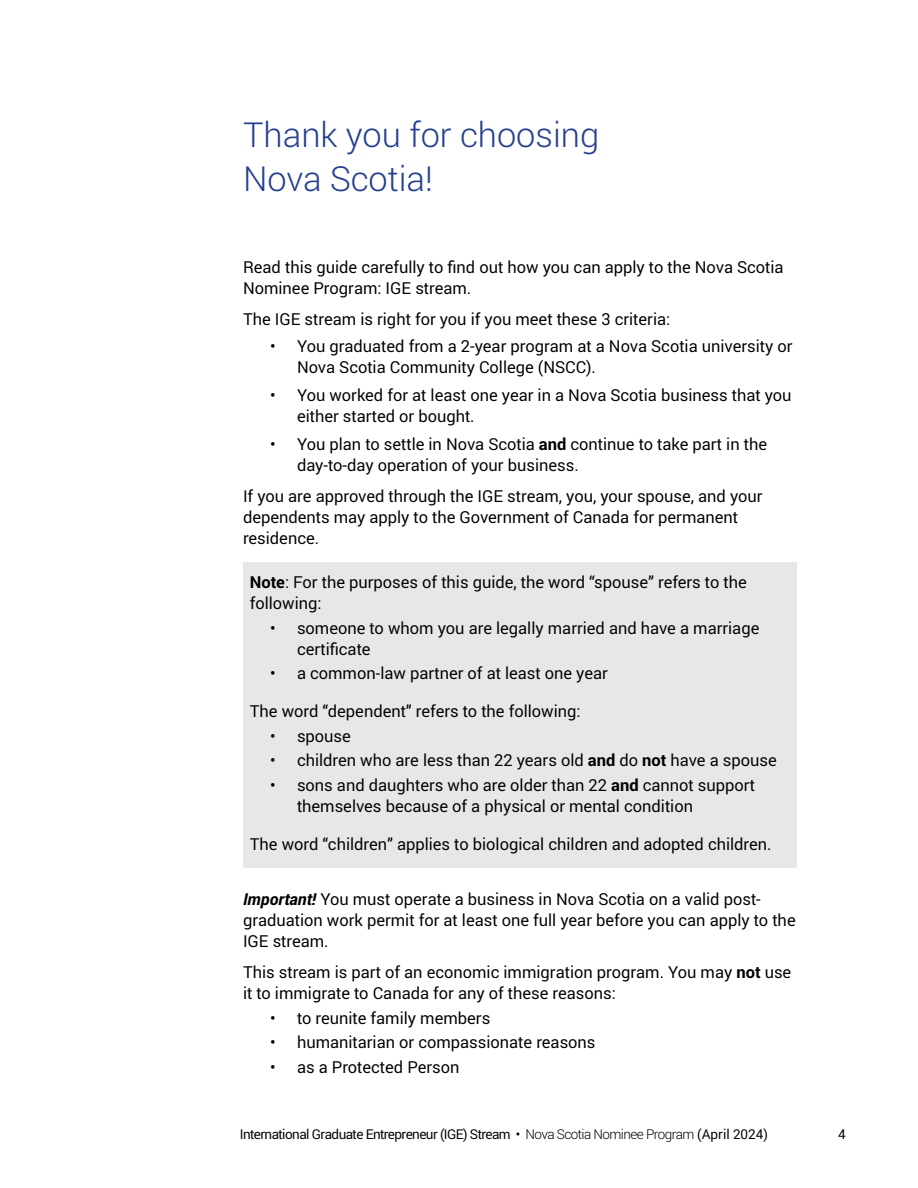
<style>
.page{position:relative;width:918px;height:1188px;background:#fff}
.page>*{position:absolute;margin:0;border:0;box-sizing:border-box;transform-origin:0 0}
.t1{font:300 34.5px/43.5px "Roboto";color:#25408f}
.Body{font:16.5px/21px "Roboto";color:#000}
.Definition{font:16.5px/21px "Roboto";color:#000}
.t2{font:13.5px "Roboto";letter-spacing:-.04em;color:#000}
.s1{font-weight:700}
.s2{font-weight:700;font-style:italic}
.s3{font-weight:300}
</style>
<div class="page">
<div style="left:243px;top:562px;width:553px;height:65px;background:#e6e7e8"></div>
<div style="left:243px;top:608px;width:553px;height:64px;background:#e6e7e8"></div>
<div style="left:243px;top:653px;width:553px;height:44px;background:#e6e7e8"></div>
<div style="left:243px;top:692px;width:553px;height:43px;background:#e6e7e8"></div>
<div style="left:243px;top:716px;width:553px;height:44px;background:#e6e7e8"></div>
<div style="left:243px;top:741px;width:553px;height:43px;background:#e6e7e8"></div>
<div style="left:243px;top:765px;width:553px;height:65px;background:#e6e7e8"></div>
<div style="left:243px;top:824px;width:553px;height:44px;background:#e6e7e8"></div>
<h1 class="t1" style="left:243px;top:112px;width:358px">Thank you for choosing<br>Nova Scotia!</h1>
<p class="Body" style="left:243px;top:256px;width:542px">Read this guide carefully to find out how you can apply to the Nova Scotia<br>Nominee Program: IGE stream.</p>
<p class="Body" style="left:243px;top:308px;width:429px">The IGE stream is right for you if you meet these 3 criteria:</p>
<p class="Body" style="left:297px;top:335px;width:497px;text-indent:-27px">• You graduated from a 2-year program at a Nova Scotia university or<br>Nova Scotia Community College (NSCC).</p>
<p class="Body" style="left:297px;top:384px;width:496px;text-indent:-27px">• You worked for at least one year in a Nova Scotia business that you either started or bought.</p>
<p class="Body" style="left:297px;top:433px;width:472px;text-indent:-27px">• You plan to settle in Nova Scotia <span class="s1">and</span> continue to take part in the day-to-day operation of your business.</p>
<p class="Body" style="left:243px;top:485px;width:521px">If you are approved through the IGE stream, you, your spouse, and your dependents may apply to the Government of Canada for permanent residence.</p>
<p class="Definition" style="left:250px;top:571px;width:499px"><span class="s1">Note</span>: For the purposes of this guide, the word “spouse” refers to the following:</p>
<p class="Body" style="left:297px;top:617px;width:464px;text-indent:-27px">• someone to whom you are legally married and have a marriage certificate</p>
<p class="Body" style="left:270px;top:662px;width:339px">• a common-law partner of at least one year</p>
<p class="Definition" style="left:250px;top:700px;width:332px">The word “dependent” refers to the following:</p>
<p class="Body" style="left:270px;top:725px;width:82px">• spouse</p>
<p class="Body" style="left:270px;top:749px;width:508px">• children who are less than 22 years old <span class="s1">and</span> do <span class="s1">not</span> have a spouse</p>
<p class="Body" style="left:297px;top:774px;width:460px;text-indent:-27px">• sons and daughters who are older than 22 <span class="s1">and</span> cannot support themselves because of a physical or mental condition</p>
<p class="Definition" style="left:250px;top:833px;width:523px">The word “children” applies to biological children and adopted children.</p>
<p class="Body" style="left:243px;top:889px;width:554px"><span class="s2">Important!</span> You must operate a business in Nova Scotia on a valid post&shy;graduation work permit for at least one full year before you can apply to the<br>IGE stream.</p>
<p class="Body" style="left:243px;top:961px;width:550px">This stream is part of an economic immigration program. You may <span class="s1">not</span> use it to immigrate to Canada for any of these reasons:</p>
<p class="Body" style="left:270px;top:1007px;width:222px">• to reunite family members</p>
<p class="Body" style="left:270px;top:1032px;width:327px">• humanitarian or compassionate reasons</p>
<p class="Body" style="left:270px;top:1056px;width:191px">• as a Protected Person</p>
<p class="t2" style="left:240px;top:1125px;width:530px">International Graduate Entrepreneur (IGE) Stream • <span class="s3">Nova Scotia Nominee Program</span> (April 2024)</p>
<p class="t2" style="left:838px;top:1125px;width:9px">4</p>
</div>
